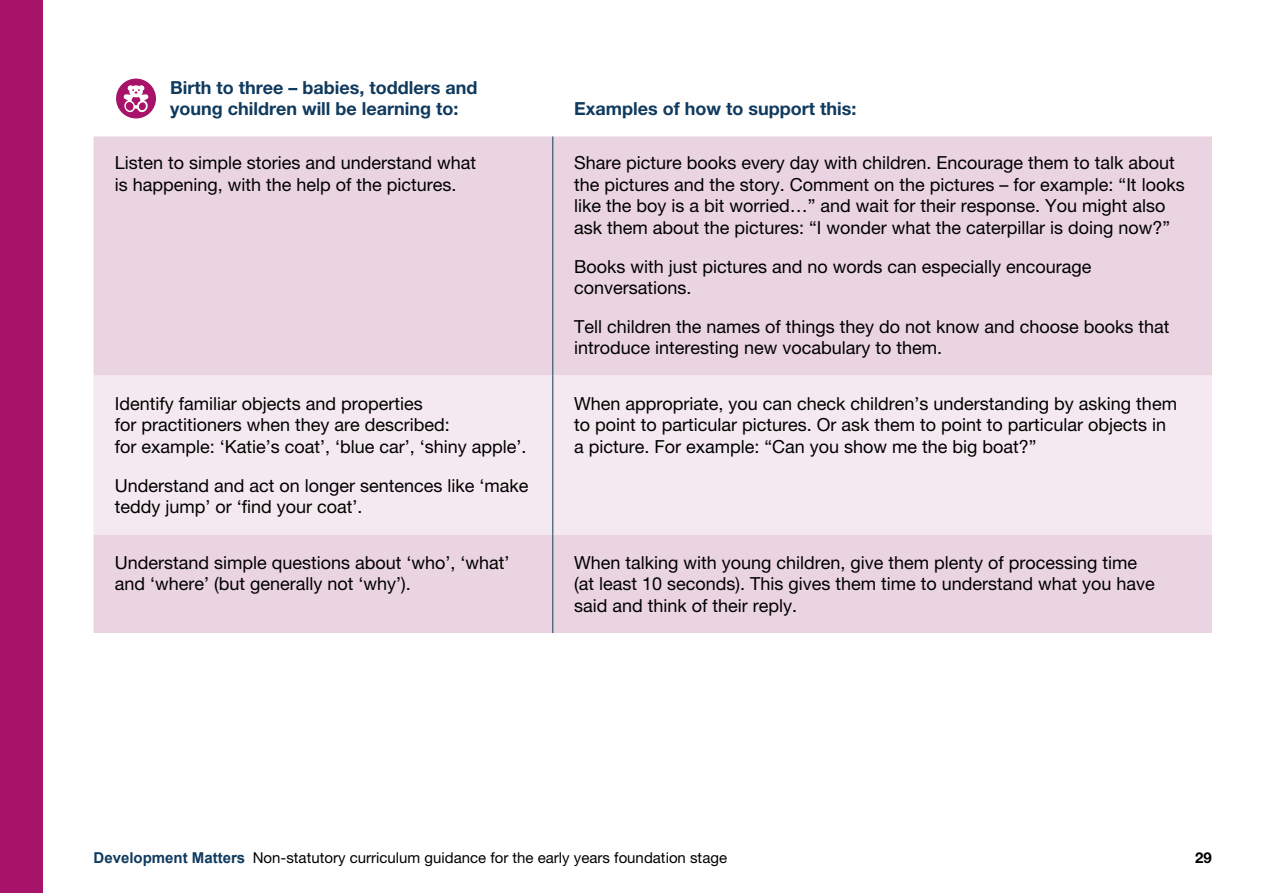
<style>
.page{position:relative;width:1263px;height:893px;background:#fff}
.page>*{position:absolute;margin:0;border:0;box-sizing:border-box;transform-origin:0 0}
.t1{font:18px/21.6px "Helvetica Neue LT Pro";color:#000}
.t2{font:700 18px/21px "Helvetica Neue LT Pro";color:#103a5e}
.t3{font:15px "Helvetica Neue LT Pro";color:#000}
.t4{font:700 15px "Helvetica Neue LT Pro";color:#000}
.s1{font-family:"Arial";font-weight:700;color:#103a5e}
</style>
<div class="page">
<div style="left:0;top:0;width:43px;height:893px;background:#a61368"></div>
<div style="left:94px;top:136px;width:1118px;height:497px;background:#ebd4e1"></div>
<div style="left:94px;top:376px;width:1118px;height:158px;background:#f5e9f0"></div>
<hr style="left:552px;top:136px;width:1px;height:240px;background:#103a5e">
<hr style="left:552px;top:376px;width:1px;height:158px;background:#103a5e">
<hr style="left:552px;top:534px;width:1px;height:99px;background:#103a5e">
<div style="left:116px;top:79px;width:40px;height:39px;background:#a61368;border-radius:50%"></div>
<svg style="left:123px;top:85px;width:26px;height:28px"></svg>
<p class="t2" style="left:170px;top:77px;width:309px">Birth to three – babies, toddlers and young children will be learning to:</p>
<p class="t2" style="left:574px;top:98px;width:284px">Examples of how to support this:</p>
<p class="t1" style="left:115px;top:152px;width:363px">Listen to simple stories and understand what is happening, with the help of the pictures.</p>
<p class="t1" style="left:574px;top:152px;width:612px">Share picture books every day with children. Encourage them to talk about the pictures and the story. Comment on the pictures – for example: “It looks like the boy is a bit worried…” and wait for their response. You might also ask them about the pictures: “I wonder what the caterpillar is doing now?”</p>
<p class="t1" style="left:574px;top:255px;width:519px">Books with just pictures and no words can especially encourage conversations.</p>
<p class="t1" style="left:574px;top:315px;width:597px">Tell children the names of things they do not know and choose books that introduce interesting new vocabulary to them.</p>
<p class="t1" style="left:115px;top:392px;width:413px">Identify familiar objects and properties<br>for practitioners when they are described:<br>for example: ‘Katie’s coat’, ‘blue car’, ‘shiny apple’.</p>
<p class="t1" style="left:115px;top:474px;width:415px">Understand and act on longer sentences like ‘make teddy jump’ or ‘find your coat’.</p>
<p class="t1" style="left:574px;top:392px;width:604px">When appropriate, you can check children’s understanding by asking them to point to particular pictures. Or ask them to point to particular objects in a picture. For example: “Can you show me the big boat?”</p>
<p class="t1" style="left:115px;top:551px;width:396px">Understand simple questions about ‘who’, ‘what’ and ‘where’ (but generally not ‘why’).</p>
<p class="t1" style="left:574px;top:551px;width:582px">When talking with young children, give them plenty of processing time (at least 10 seconds). This gives them time to understand what you have said and think of their reply.</p>
<p class="t3" style="left:94px;top:849px;width:635px"><span class="s1">Development Matters</span> Non-statutory curriculum guidance for the early years foundation stage</p>
<p class="t4" style="left:1195px;top:849px;width:18px">29</p>
</div>
